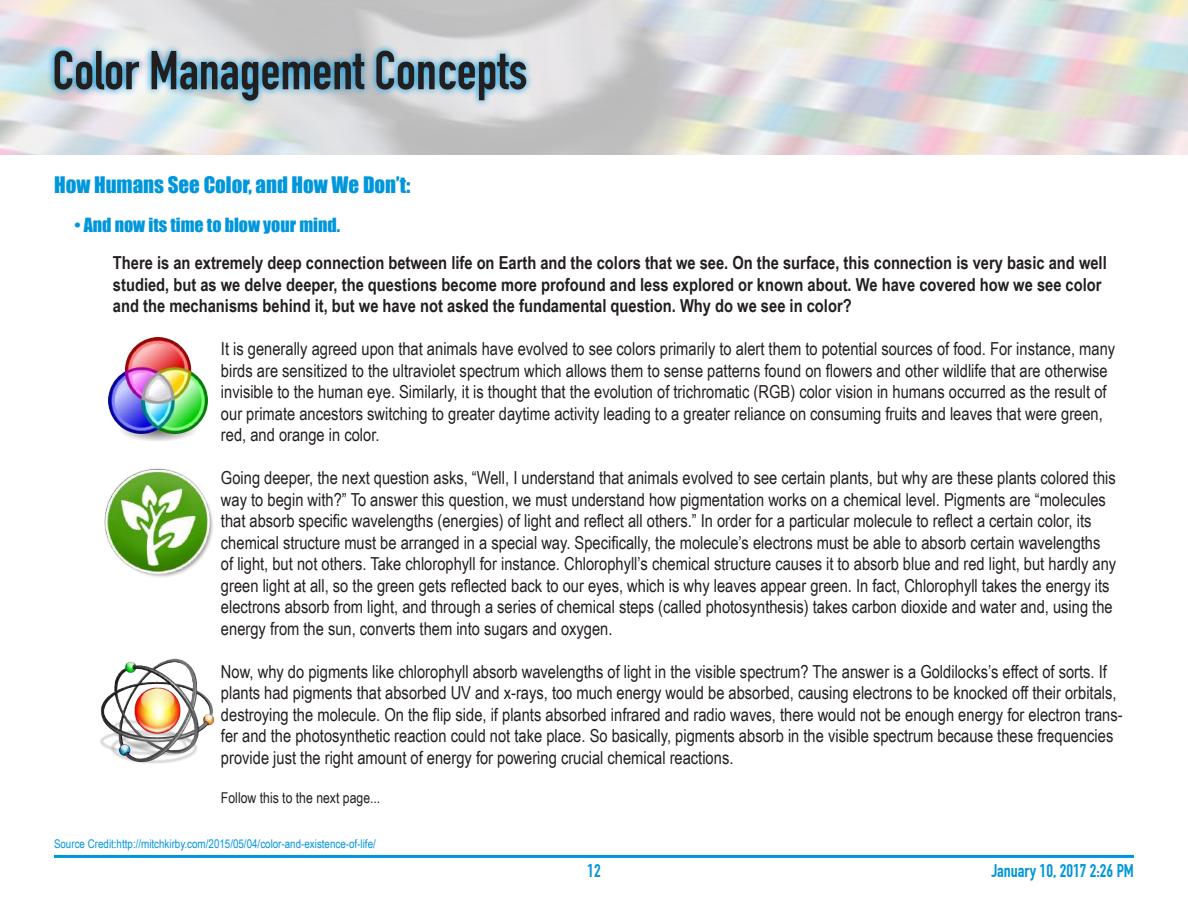
<style>
.page{position:relative;width:1188px;height:918px;background:#fff}
.page>*{position:absolute;margin:0;border:0;box-sizing:border-box;transform-origin:0 0}
.t1{font:700 53.85px "DIN Condensed";color:#241f1f}
.t2{font:20.85px "Impact";color:#0096db}
.t3{font:18px/21.5px "Arial Narrow";color:#241f1f}
.t4{font:700 18px/21.5px "Arial Narrow";color:#241f1f}
.t5{font:18px "Impact";color:#0096db}
.t6{font:700 18px "DIN Condensed";color:#0096db}
.t7{font:15px "Arial Narrow";color:#241f1f}
.t8{font:12px "Arial Narrow";color:#0096db}
</style>
<div class="page">
<hr style="left:54px;top:855px;width:1080px;height:3px;background:#0096db">
<svg style="left:47px;top:43px;width:486px;height:65px;background:#a6cbdd"></svg>
<img style="left:104px;top:468px;width:109px;height:109px">
<img style="left:108px;top:337px;width:99px;height:104px">
<img style="left:100px;top:658px;width:115px;height:106px">
<h1 class="t1" style="left:52px;top:39px;width:477px">Color Management Concepts</h1>
<p class="t2" style="left:54px;top:169px;width:358px">How Humans See Color, and How We Don’t:</p>
<p class="t5" style="left:74px;top:211px;width:267px">• And now its time to blow your mind.</p>
<p class="t4" style="left:113px;top:251px;width:995px">There is an extremely deep connection between life on Earth and the colors that we see. On the surface, this connection is very basic and well studied, but as we delve deeper, the questions become more profound and less explored or known about. We have covered how we see color and the mechanisms behind it, but we have not asked the fundamental question. Why do we see in color?</p>
<p class="t3" style="left:221px;top:337px;width:896px">It is generally agreed upon that animals have evolved to see colors primarily to alert them to potential sources of food. For instance, many birds are sensitized to the ultraviolet spectrum which allows them to sense patterns found on flowers and other wildlife that are otherwise invisible to the human eye. Similarly, it is thought that the evolution of trichromatic (RGB) color vision in humans occurred as the result of our primate ancestors switching to greater daytime activity leading to a greater reliance on consuming fruits and leaves that were green, red, and orange in color.</p>
<p class="t3" style="left:221px;top:466px;width:897px">Going deeper, the next question asks, “Well, I understand that animals evolved to see certain plants, but why are these plants colored this way to begin with?” To answer this question, we must understand how pigmentation works on a chemical level. Pigments are “molecules that absorb specific wavelengths (energies) of light and reflect all others.” In order for a particular molecule to reflect a certain color, its chemical structure must be arranged in a special way. Specifically, the molecule’s electrons must be able to absorb certain wavelengths of light, but not others. Take chlorophyll for instance. Chlorophyll’s chemical structure causes it to absorb blue and red light, but hardly any green light at all, so the green gets reflected back to our eyes, which is why leaves appear green. In fact, Chlorophyll takes the energy its electrons absorb from light, and through a series of chemical steps (called photosynthesis) takes carbon dioxide and water and, using the energy from the sun, converts them into sugars and oxygen.</p>
<p class="t3" style="left:221px;top:660px;width:903px">Now, why do pigments like chlorophyll absorb wavelengths of light in the visible spectrum? The answer is a Goldilocks’s effect of sorts. If plants had pigments that absorbed UV and x-rays, too much energy would be absorbed, causing electrons to be knocked off their orbitals, destroying the molecule. On the flip side, if plants absorbed infrared and radio waves, there would not be enough energy for electron trans&shy;fer and the photosynthetic reaction could not take place. So basically, pigments absorb in the visible spectrum because these frequencies provide just the right amount of energy for powering crucial chemical reactions.</p>
<p class="t7" style="left:221px;top:787px;width:161px">Follow this to the next page...</p>
<p class="t8" style="left:54px;top:835px;width:323px">Source Credit:http://mitchkirby.com/2015/05/04/color-and-existence-of-life/</p>
<p class="t6" style="left:587px;top:860px;width:15px">12</p>
<p class="t6" style="left:991px;top:860px;width:144px">January 10, 2017 2:26 PM</p>
</div>
